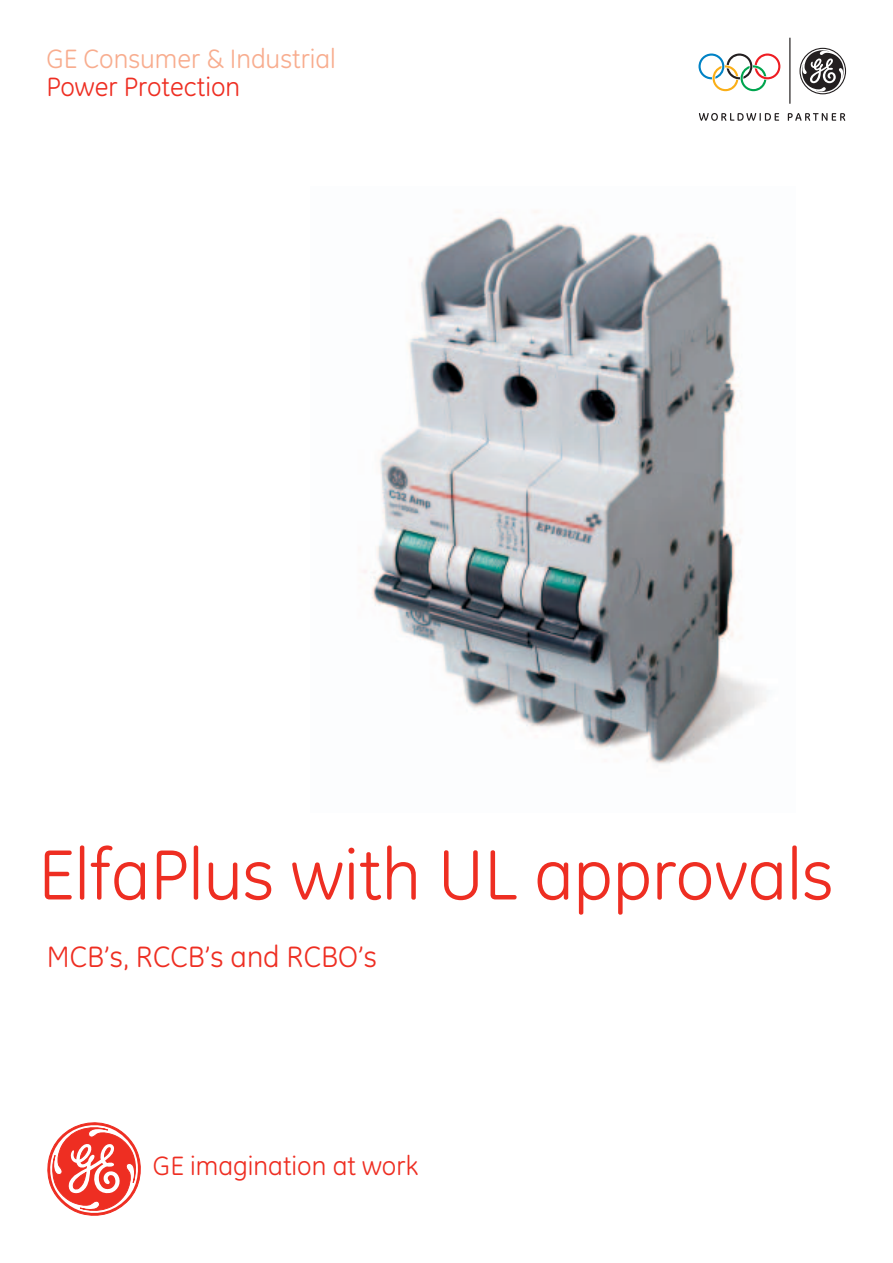
<style>
.page{position:relative;width:893px;height:1263px;background:#fff}
.page>*{position:absolute;margin:0;border:0;box-sizing:border-box;transform-origin:0 0}
.t1{font:72px "GE Inspira";color:#ee2e22}
.t2{font:30px "GE Inspira";color:#ee2e22}
.t3{font:27px "GE Inspira";color:#ee2e22}
.t4{font:27px "GE Inspira";color:#f8ad8f}
</style>
<div class="page">
<svg style="left:47px;top:1123px;width:94px;height:93px"></svg>
<hr style="left:789px;top:38px;width:1px;height:66px;background:#231f20">
<svg style="left:699px;top:113px;width:80px;height:8px"></svg>
<svg style="left:788px;top:113px;width:57px;height:8px"></svg>
<svg style="left:799px;top:48px;width:47px;height:46px"></svg>
<svg style="left:698px;top:54px;width:82px;height:37px"></svg>
<img style="left:363px;top:211px;width:406px;height:554px">
<p class="t4" style="left:46px;top:49px;width:291px">GE Consumer &amp; Industrial</p>
<p class="t3" style="left:46px;top:77px;width:195px">Power Protection</p>
<h1 class="t1" style="left:38px;top:848px;width:797px">ElfaPlus with UL approvals</h1>
<p class="t2" style="left:47px;top:946px;width:332px">MCB’s, RCCB’s and RCBO’s</p>
<p class="t3" style="left:153px;top:1156px;width:267px">GE imagination at work</p>
</div>
